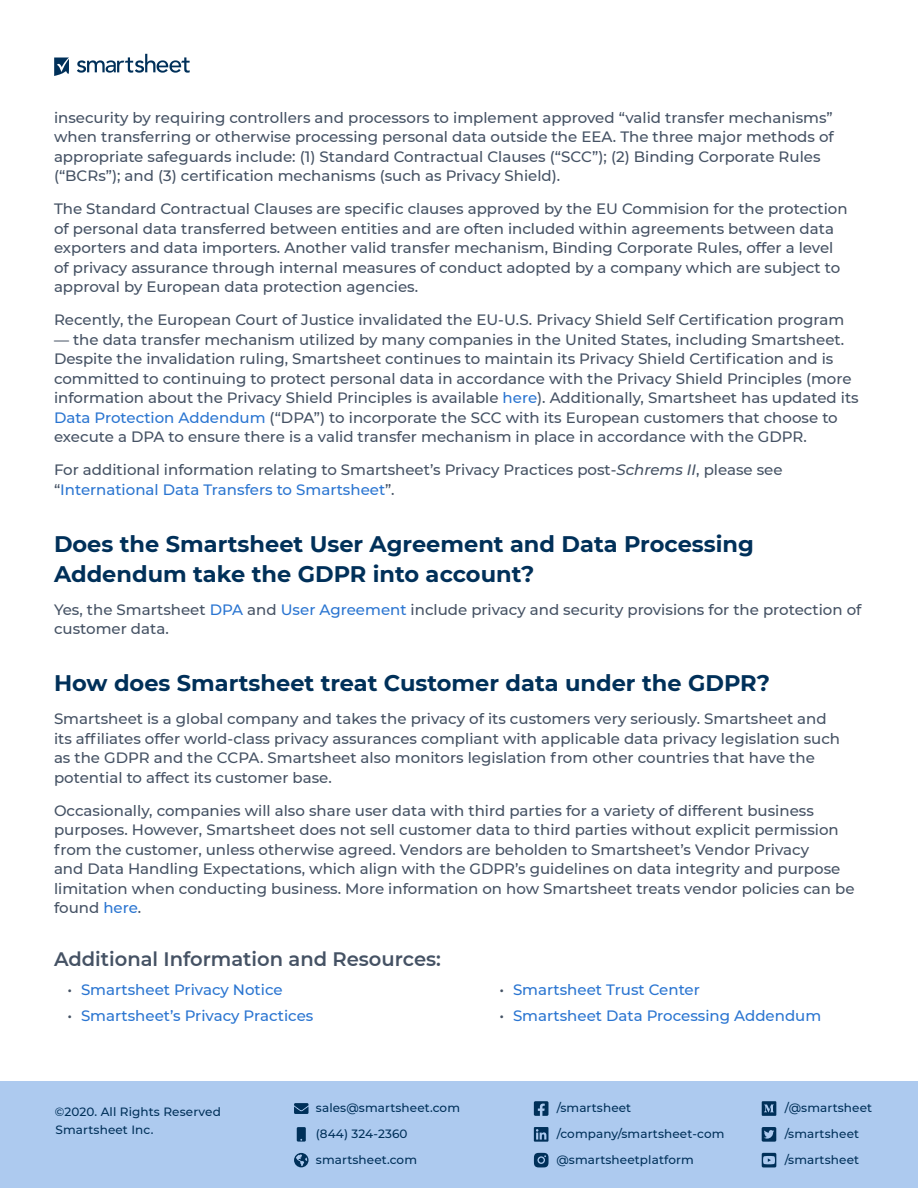
<style>
.page{position:relative;width:918px;height:1188px;background:#fff}
.page>*{position:absolute;margin:0;border:0;box-sizing:border-box;transform-origin:0 0}
.t1{font:700 22.5px/30px "Montserrat";color:#003059}
.t2{font:600 19.5px "Montserrat";color:#455264}
.t3{font:500 15px/19.5px "Montserrat";color:#455264}
.t4{font:500 15px "Montserrat";color:#2a75d1}
.t5{font:500 12px/25.5px "Montserrat";letter-spacing:.01em;color:#003059}
.s1{color:#2a75d1}
.s2{font-style:italic}
.s3{color:#455264}
</style>
<div class="page">
<svg style="left:77px;top:54px;width:113px;height:19px"></svg>
<svg style="left:54px;top:58px;width:15px;height:18px"></svg>
<div style="left:0;top:1081px;width:918px;height:107px;background:#adcaef"></div>
<svg style="left:294px;top:1103px;width:15px;height:11px"></svg>
<svg style="left:297px;top:1127px;width:9px;height:15px"></svg>
<svg style="left:294px;top:1153px;width:15px;height:14px"></svg>
<svg style="left:534px;top:1101px;width:14px;height:15px"></svg>
<svg style="left:534px;top:1153px;width:15px;height:14px"></svg>
<svg style="left:534px;top:1127px;width:14px;height:15px"></svg>
<svg style="left:762px;top:1101px;width:14px;height:15px"></svg>
<svg style="left:762px;top:1127px;width:14px;height:15px"></svg>
<svg style="left:762px;top:1153px;width:14px;height:14px"></svg>
<p class="t3" style="left:54px;top:107px;width:781px">insecurity by requiring controllers and processors to implement approved “valid transfer mechanisms” when transferring or otherwise processing personal data outside the EEA. The three major methods of appropriate safeguards include: (1) Standard Contractual Clauses (“SCC”); (2) Binding Corporate Rules (“BCRs”); and (3) certification mechanisms (such as Privacy Shield).</p>
<p class="t3" style="left:54px;top:198px;width:795px">The Standard Contractual Clauses are specific clauses approved by the EU Commision for the protection of personal data transferred between entities and are often included within agreements between data exporters and data importers. Another valid transfer mechanism, Binding Corporate Rules, offer a level of privacy assurance through internal measures of conduct adopted by a company which are subject to approval by European data protection agencies.</p>
<p class="t3" style="left:54px;top:309px;width:792px">Recently, the European Court of Justice invalidated the EU-U.S. Privacy Shield Self Certification program</p>
<p class="t3" style="left:54px;top:329px;width:806px">— the data transfer mechanism utilized by many companies in the United States, including Smartsheet.<br>Despite the invalidation ruling, Smartsheet continues to maintain its Privacy Shield Certification and is committed to continuing to protect personal data in accordance with the Privacy Shield Principles (more information about the Privacy Shield Principles is available <span class="s1">here</span>). Additionally, Smartsheet has updated its <span class="s1">Data Protection Addendum</span> (“DPA”) to incorporate the SCC with its European customers that choose to execute a DPA to ensure there is a valid transfer mechanism in place in accordance with the GDPR.</p>
<p class="t3" style="left:54px;top:459px;width:730px">For additional information relating to Smartsheet’s Privacy Practices post-<span class="s2">Schrems II</span>, please see “<span class="s1">International Data Transfers to Smartsheet</span>”.</p>
<h1 class="t1" style="left:54px;top:527px;width:701px">Does the Smartsheet User Agreement and Data Processing<br>Addendum take the GDPR into account?</h1>
<p class="t3" style="left:54px;top:599px;width:809px">Yes, the Smartsheet <span class="s1">DPA</span> and <span class="s1">User Agreement</span> include privacy and security provisions for the protection of customer data.</p>
<h1 class="t1" style="left:54px;top:667px;width:717px">How does Smartsheet treat Customer data under the GDPR?</h1>
<p class="t3" style="left:54px;top:708px;width:788px">Smartsheet is a global company and takes the privacy of its customers very seriously. Smartsheet and its affiliates offer world-class privacy assurances compliant with applicable data privacy legislation such as the GDPR and the CCPA. Smartsheet also monitors legislation from other countries that have the potential to affect its customer base.</p>
<p class="t3" style="left:54px;top:800px;width:802px">Occasionally, companies will also share user data with third parties for a variety of different business purposes. However, Smartsheet does not sell customer data to third parties without explicit permission from the customer, unless otherwise agreed. Vendors are beholden to Smartsheet’s Vendor Privacy<br>and Data Handling Expectations, which align with the GDPR’s guidelines on data integrity and purpose limitation when conducting business. More information on how Smartsheet treats vendor policies can be found <span class="s1">here</span>.</p>
<h2 class="t2" style="left:54px;top:945px;width:388px">Additional Information and Resources:</h2>
<p class="t4" style="left:68px;top:979px;width:217px"><span class="s3">•</span> Smartsheet Privacy Notice</p>
<p class="t4" style="left:68px;top:1005px;width:247px"><span class="s3">•</span> Smartsheet’s Privacy Practices</p>
<p class="t4" style="left:500px;top:979px;width:202px"><span class="s3">•</span> Smartsheet Trust Center</p>
<p class="t4" style="left:500px;top:1005px;width:323px"><span class="s3">•</span> Smartsheet Data Processing Addendum</p>
<p class="t5" style="left:55px;top:1102px;width:168px;line-height:18px">©2020. All Rights Reserved<br>Smartsheet Inc.</p>
<p class="t5" style="left:785px;top:1095px;width:89px">/@smartsheet /smartsheet</p>
<p class="t5" style="left:556px;top:1095px;width:170px">/smartsheet /company/smartsheet-com @smartsheetplatform</p>
<p class="t5" style="left:316px;top:1095px;width:146px">sales@smartsheet.com (844) 324-2360 smartsheet.com</p>
<p class="t5" style="left:785px;top:1146px;width:76px">/smartsheet</p>
</div>
